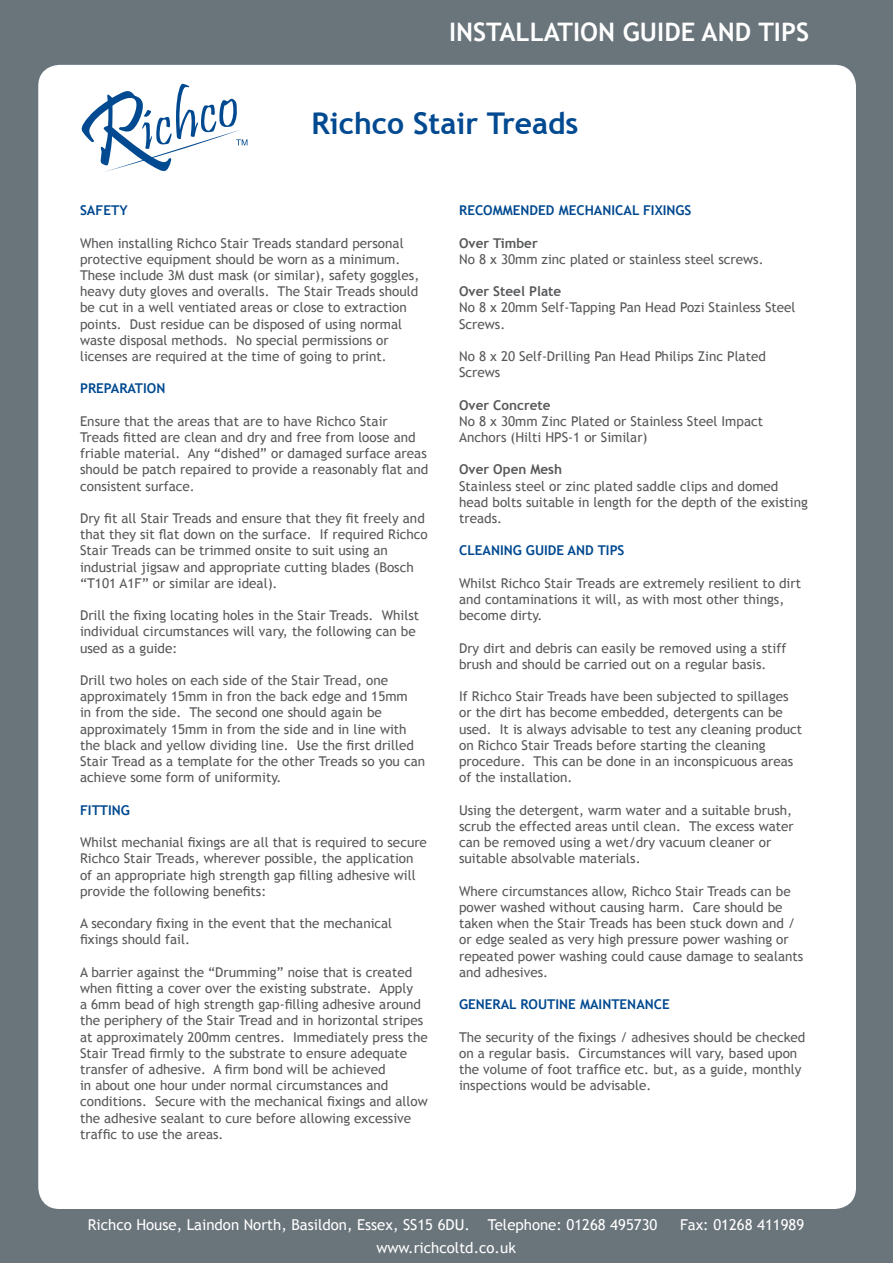
<style>
.page{position:relative;width:893px;height:1263px;background:#6a747b}
.page>*{position:absolute;margin:0;border:0;box-sizing:border-box;transform-origin:0 0}
.t1{font:700 30px "Trebuchet MS";color:#014990}
.t2{font:700 25.5px "Trebuchet MS";color:#fff}
.t3{font:15px "Trebuchet MS";color:#fff}
.t4{font:13.5px/16.2px "Trebuchet MS";color:#57585a}
.t5{font:700 13.5px "Trebuchet MS";color:#014990}
.t6{font:700 13.5px "Trebuchet MS";color:#57585a}
</style>
<div class="page">
<div style="left:38px;top:65px;width:818px;height:1144px;background:#fff;border-radius:21px"></div>
<svg style="left:82px;top:84px;width:165px;height:88px"></svg>
<p class="t2" style="left:449px;top:16px;width:361px">INSTALLATION GUIDE AND TIPS</p>
<p class="t1" style="left:311px;top:104px;width:268px">Richco Stair Treads</p>
<p class="t5" style="left:80px;top:202px;width:49px">SAFETY</p>
<p class="t4" style="left:80px;top:235px;width:341px">When installing Richco Stair Treads standard personal protective equipment should be worn as a minimum.<br>These include 3M dust mask (or similar), safety goggles, heavy duty gloves and overalls. The Stair Treads should be cut in a well ventiated areas or close to extraction points. Dust residue can be disposed of using normal waste disposal methods. No special permissions or licenses are required at the time of going to print.</p>
<p class="t5" style="left:80px;top:380px;width:87px">PREPARATION</p>
<p class="t4" style="left:80px;top:413px;width:350px">Ensure that the areas that are to have Richco Stair Treads fitted are clean and dry and free from loose and friable material. Any “dished” or damaged surface areas should be patch repaired to provide a reasonably flat and consistent surface.</p>
<p class="t4" style="left:80px;top:510px;width:349px">Dry fit all Stair Treads and ensure that they fit freely and that they sit flat down on the surface. If required Richco Stair Treads can be trimmed onsite to suit using an industrial jigsaw and appropriate cutting blades (Bosch “T101 A1F” or similar are ideal).</p>
<p class="t4" style="left:80px;top:608px;width:341px">Drill the fixing locating holes in the Stair Treads. Whilst individual circumstances will vary, the following can be used as a guide:</p>
<p class="t4" style="left:80px;top:672px;width:347px">Drill two holes on each side of the Stair Tread, one approximately 15mm in fron the back edge and 15mm<br>in from the side. The second one should again be approximately 15mm in from the side and in line with the black and yellow dividing line. Use the first drilled Stair Tread as a template for the other Treads so you can achieve some form of uniformity.</p>
<p class="t5" style="left:80px;top:801px;width:51px">FITTING</p>
<p class="t4" style="left:80px;top:834px;width:348px">Whilst mechanial fixings are all that is required to secure Richco Stair Treads, wherever possible, the application of an appropriate high strength gap filling adhesive will provide the following benefits:</p>
<p class="t4" style="left:80px;top:915px;width:314px">A secondary fixing in the event that the mechanical fixings should fail.</p>
<p class="t4" style="left:80px;top:964px;width:349px">A barrier against the “Drumming” noise that is created when fitting a cover over the existing substrate. Apply<br>a 6mm bead of high strength gap-filling adhesive around the periphery of the Stair Tread and in horizontal stripes at approximately 200mm centres. Immediately press the Stair Tread firmly to the substrate to ensure adequate transfer of adhesive. A firm bond will be achieved<br>in about one hour under normal circumstances and conditions. Secure with the mechanical fixings and allow the adhesive sealant to cure before allowing excessive traffic to use the areas.</p>
<p class="t5" style="left:459px;top:202px;width:234px">RECOMMENDED MECHANICAL FIXINGS</p>
<p class="t6" style="left:459px;top:234px;width:80px">Over Timber</p>
<p class="t4" style="left:459px;top:251px;width:306px">No 8 x 30mm zinc plated or stainless steel screws.</p>
<p class="t6" style="left:459px;top:283px;width:104px">Over Steel Plate</p>
<p class="t4" style="left:459px;top:300px;width:338px">No 8 x 20mm Self-Tapping Pan Head Pozi Stainless Steel<br>Screws.</p>
<p class="t4" style="left:459px;top:348px;width:308px">No 8 x 20 Self-Drilling Pan Head Philips Zinc Plated<br>Screws</p>
<p class="t6" style="left:459px;top:396px;width:93px">Over Concrete</p>
<p class="t4" style="left:459px;top:413px;width:306px">No 8 x 30mm Zinc Plated or Stainless Steel Impact<br>Anchors (Hilti HPS-1 or Similar)</p>
<p class="t6" style="left:459px;top:461px;width:104px">Over Open Mesh</p>
<p class="t4" style="left:459px;top:478px;width:350px">Stainless steel or zinc plated saddle clips and domed head bolts suitable in length for the depth of the existing treads.</p>
<p class="t5" style="left:459px;top:542px;width:167px">CLEANING GUIDE AND TIPS</p>
<p class="t4" style="left:459px;top:575px;width:343px">Whilst Richco Stair Treads are extremely resilient to dirt and contaminations it will, as with most other things, become dirty.</p>
<p class="t4" style="left:459px;top:640px;width:329px">Dry dirt and debris can easily be removed using a stiff brush and should be carried out on a regular basis.</p>
<p class="t4" style="left:459px;top:689px;width:345px">If Richco Stair Treads have been subjected to spillages or the dirt has become embedded, detergents can be used. It is always advisable to test any cleaning product on Richco Stair Treads before starting the cleaning procedure. This can be done in an inconspicuous areas of the installation.</p>
<p class="t4" style="left:459px;top:802px;width:336px">Using the detergent, warm water and a suitable brush, scrub the effected areas until clean. The excess water can be removed using a wet/dry vacuum cleaner or suitable absolvable materials.</p>
<p class="t4" style="left:459px;top:883px;width:346px">Where circumstances allow, Richco Stair Treads can be power washed without causing harm. Care should be taken when the Stair Treads has been stuck down and / or edge sealed as very high pressure power washing or repeated power washing could cause damage to sealants and adhesives.</p>
<p class="t5" style="left:459px;top:996px;width:212px">GENERAL ROUTINE MAINTENANCE</p>
<p class="t4" style="left:459px;top:1029px;width:348px">The security of the fixings / adhesives should be checked on a regular basis. Circumstances will vary, based upon the volume of foot traffice etc. but, as a guide, monthly inspections would be advisable.</p>
<p class="t3" style="left:88px;top:1216px;width:571px">Richco House, Laindon North, Basildon, Essex, SS15 6DU. Telephone: 01268 495730</p>
<p class="t3" style="left:680px;top:1216px;width:126px">Fax: 01268 411989</p>
<p class="t3" style="left:376px;top:1239px;width:141px">www.richcoltd.co.uk</p>
</div>
